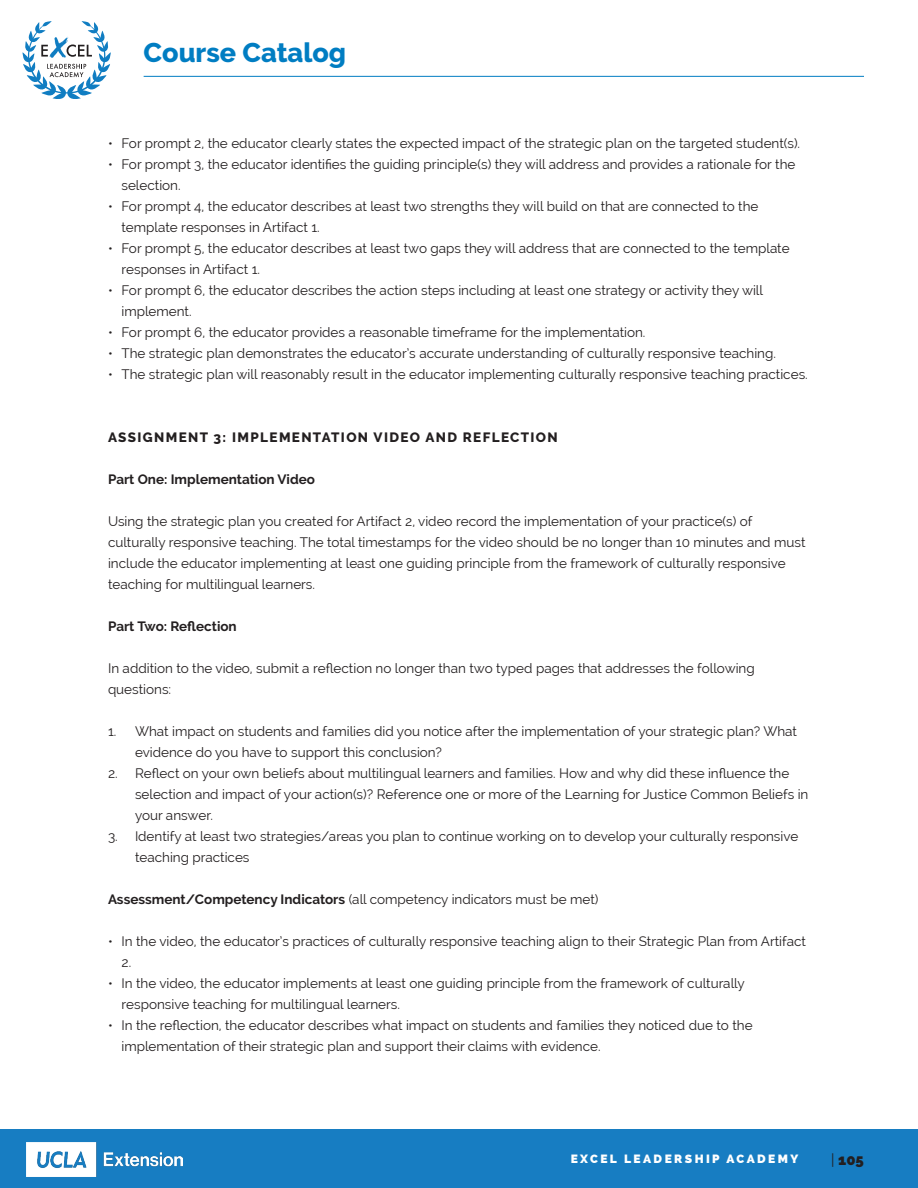
<style>
.page{position:relative;width:918px;height:1188px;background:#fff}
.page>*{position:absolute;margin:0;border:0;box-sizing:border-box;transform-origin:0 0}
.t1{font:800 27px "Raleway";color:#007dc2}
.t2{font:800 15px "Raleway";color:#231f20}
.bullet_blocks{font:13.5px/21px "Raleway";color:#231f20}
.body{font:13.5px/21px "Raleway";color:#231f20}
.body-2{font:700 13.5px "Raleway";color:#231f20}
.all_caps_sub{font:800 13.5px "Raleway";letter-spacing:.1em;color:#231f20}
.t3{font:800 12px "Raleway";letter-spacing:.2em;color:#fff}
.s1{font-weight:700}
.s2{font-weight:400}
</style>
<div class="page">
<svg style="left:23px;top:21px;width:88px;height:78px"></svg>
<div style="left:0;top:1130px;width:918px;height:58px;background:#177dc2"></div>
<hr style="left:144px;top:76px;width:720px;height:1px;background:#007dc2">
<img style="left:26px;top:1142px;width:156px;height:34px">
<h1 class="t1" style="left:144px;top:37px;width:204px">Course Catalog</h1>
<p class="bullet_blocks" style="left:108px;top:132px;width:694px">• For prompt 2, the educator clearly states the expected impact of the strategic plan on the targeted student(s).</p>
<p class="bullet_blocks" style="left:122px;top:153px;width:675px;text-indent:-14px">• For prompt 3, the educator identifies the guiding principle(s) they will address and provides a rationale for the selection.</p>
<p class="bullet_blocks" style="left:122px;top:195px;width:638px;text-indent:-14px">• For prompt 4, the educator describes at least two strengths they will build on that are connected to the template responses in Artifact 1.</p>
<p class="bullet_blocks" style="left:122px;top:237px;width:670px;text-indent:-14px">• For prompt 5, the educator describes at least two gaps they will address that are connected to the template responses in Artifact 1.</p>
<p class="bullet_blocks" style="left:122px;top:279px;width:643px;text-indent:-14px">• For prompt 6, the educator describes the action steps including at least one strategy or activity they will implement.</p>
<p class="bullet_blocks" style="left:108px;top:321px;width:539px">• For prompt 6, the educator provides a reasonable timeframe for the implementation.</p>
<p class="bullet_blocks" style="left:108px;top:342px;width:669px">• The strategic plan demonstrates the educator’s accurate understanding of culturally responsive teaching.</p>
<p class="bullet_blocks" style="left:108px;top:363px;width:701px">• The strategic plan will reasonably result in the educator implementing culturally responsive teaching practices.</p>
<p class="all_caps_sub" style="left:108px;top:429px;width:451px">ASSIGNMENT 3: IMPLEMENTATION VIDEO AND REFLECTION</p>
<p class="body-2" style="left:108px;top:471px;width:209px">Part One: Implementation Video</p>
<p class="body" style="left:108px;top:510px;width:699px">Using the strategic plan you created for Artifact 2, video record the implementation of your practice(s) of culturally responsive teaching. The total timestamps for the video should be no longer than 10 minutes and must include the educator implementing at least one guiding principle from the framework of culturally responsive teaching for multilingual learners.</p>
<p class="body-2" style="left:108px;top:618px;width:130px">Part Two: Reflection</p>
<p class="body" style="left:108px;top:657px;width:648px">In addition to the video, submit a reflection no longer than two typed pages that addresses the following questions:</p>
<p class="body" style="left:135px;top:720px;width:664px;text-indent:-27px">1. What impact on students and families did you notice after the implementation of your strategic plan? What evidence do you have to support this conclusion?</p>
<p class="body" style="left:135px;top:762px;width:675px;text-indent:-27px">2. Reflect on your own beliefs about multilingual learners and families. How and why did these influence the selection and impact of your action(s)? Reference one or more of the Learning for Justice Common Beliefs in your answer.</p>
<p class="body" style="left:135px;top:825px;width:665px;text-indent:-27px">3. Identify at least two strategies/areas you plan to continue working on to develop your culturally responsive teaching practices</p>
<p class="body" style="left:108px;top:888px;width:492px"><span class="s1">Assessment/Competency Indicators</span> (all competency indicators must be met)</p>
<p class="bullet_blocks" style="left:122px;top:930px;width:686px;text-indent:-14px">• In the video, the educator’s practices of culturally responsive teaching align to their Strategic Plan from Artifact<br>2.</p>
<p class="bullet_blocks" style="left:122px;top:972px;width:625px;text-indent:-14px">• In the video, the educator implements at least one guiding principle from the framework of culturally responsive teaching for multilingual learners.</p>
<p class="bullet_blocks" style="left:122px;top:1014px;width:633px;text-indent:-14px">• In the reflection, the educator describes what impact on students and families they noticed due to the implementation of their strategic plan and support their claims with evidence.</p>
<p class="t3" style="left:571px;top:1152px;width:229px">EXCEL LEADERSHIP ACADEMY</p>
<p class="t2" style="left:831px;top:1151px;width:34px"><span class="s2">|</span> 105</p>
</div>
